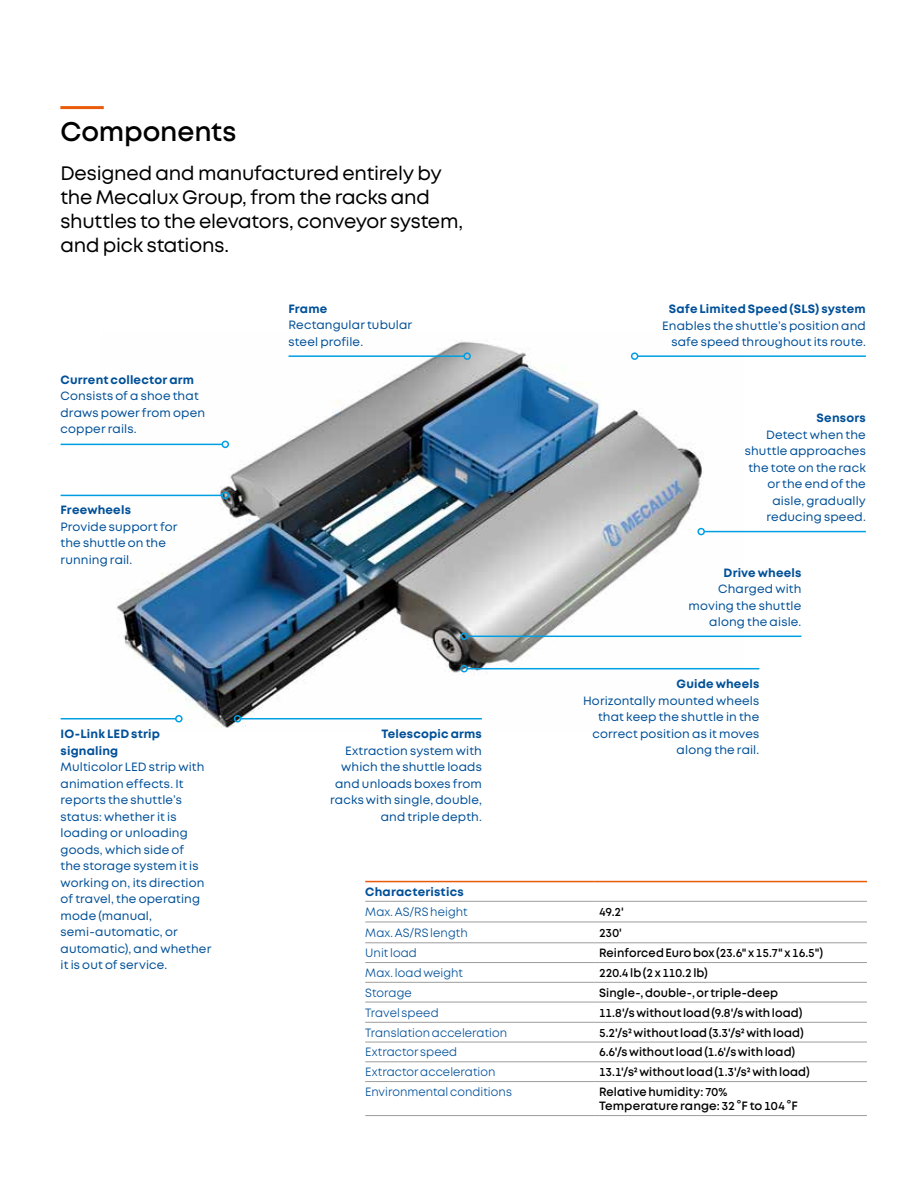
<style>
.page{position:relative;width:918px;height:1188px;background:#fff}
.page>*{position:absolute;margin:0;border:0;box-sizing:border-box;transform-origin:0 0}
.t1{font:600 27px "Mont";letter-spacing:-.005em;color:#000}
.t2{font:19.5px/24px "Mont";letter-spacing:-.01em;color:#000}
.t3{font:12px/16.5px "Mont";letter-spacing:.01em;color:#005098;text-align:right}
.t4{font:600 12px/14.2px "Mont";letter-spacing:.005em;color:#000;scale:.96 1}
.t5{font:12px "Mont";letter-spacing:.005em;color:#005098;scale:.96 1}
.t6{font:700 12px/16.5px "Mont";letter-spacing:.015em;color:#005098}
</style>
<div class="page">
<img style="left:101px;top:340px;width:643px;height:388px">
<hr style="left:288px;top:355px;width:176px;height:2px;background:#009fe3">
<div style="left:463px;top:352px;width:8px;height:8px;border:2px solid #009fe3;border-radius:50%"></div>
<hr style="left:61px;top:718px;width:115px;height:1px;background:#009fe3">
<div style="left:175px;top:715px;width:8px;height:7px;border:2px solid #009fe3;border-radius:50%"></div>
<hr style="left:61px;top:495px;width:161px;height:1px;background:#009fe3">
<div style="left:222px;top:492px;width:7px;height:7px;border:2px solid #009fe3;border-radius:50%"></div>
<hr style="left:61px;top:444px;width:161px;height:1px;background:#009fe3">
<div style="left:222px;top:441px;width:7px;height:7px;border:2px solid #009fe3;border-radius:50%"></div>
<hr style="left:241px;top:718px;width:241px;height:1px;background:#009fe3">
<div style="left:234px;top:715px;width:7px;height:7px;border:2px solid #009fe3;border-radius:50%"></div>
<hr style="left:638px;top:355px;width:228px;height:2px;background:#009fe3">
<div style="left:631px;top:352px;width:7px;height:8px;border:2px solid #009fe3;border-radius:50%"></div>
<hr style="left:467px;top:636px;width:334px;height:1px;background:#009fe3">
<div style="left:460px;top:633px;width:8px;height:7px;border:2px solid #009fe3;border-radius:50%"></div>
<hr style="left:704px;top:531px;width:162px;height:1px;background:#009fe3">
<div style="left:697px;top:528px;width:8px;height:7px;border:2px solid #009fe3;border-radius:50%"></div>
<hr style="left:467px;top:668px;width:292px;height:1px;background:#009fe3">
<div style="left:460px;top:665px;width:8px;height:7px;border:2px solid #009fe3;border-radius:50%"></div>
<hr style="left:365px;top:881px;width:230px;height:1px;background:#ea5b0b">
<hr style="left:595px;top:881px;width:272px;height:1px;background:#ea5b0b">
<hr style="left:365px;top:901px;width:230px;height:1px;background:#9d9d9c">
<hr style="left:595px;top:901px;width:272px;height:1px;background:#9d9d9c">
<hr style="left:365px;top:922px;width:230px;height:1px;background:#9d9d9c">
<hr style="left:595px;top:922px;width:272px;height:1px;background:#9d9d9c">
<hr style="left:365px;top:943px;width:230px;height:1px;background:#9d9d9c">
<hr style="left:595px;top:943px;width:272px;height:1px;background:#9d9d9c">
<hr style="left:365px;top:962px;width:230px;height:1px;background:#9d9d9c">
<hr style="left:595px;top:962px;width:272px;height:1px;background:#9d9d9c">
<hr style="left:365px;top:982px;width:230px;height:1px;background:#9d9d9c">
<hr style="left:595px;top:982px;width:272px;height:1px;background:#9d9d9c">
<hr style="left:365px;top:1002px;width:230px;height:1px;background:#9d9d9c">
<hr style="left:595px;top:1002px;width:272px;height:1px;background:#9d9d9c">
<hr style="left:365px;top:1022px;width:230px;height:1px;background:#9d9d9c">
<hr style="left:595px;top:1022px;width:272px;height:1px;background:#9d9d9c">
<hr style="left:365px;top:1042px;width:230px;height:1px;background:#9d9d9c">
<hr style="left:595px;top:1042px;width:272px;height:1px;background:#9d9d9c">
<hr style="left:365px;top:1062px;width:230px;height:1px;background:#9d9d9c">
<hr style="left:595px;top:1062px;width:272px;height:1px;background:#9d9d9c">
<hr style="left:365px;top:1081px;width:230px;height:1px;background:#9d9d9c">
<hr style="left:595px;top:1081px;width:272px;height:1px;background:#9d9d9c">
<hr style="left:365px;top:1115px;width:230px;height:1px;background:#9d9d9c">
<hr style="left:595px;top:1115px;width:272px;height:1px;background:#9d9d9c">
<hr style="left:60px;top:106px;width:44px;height:3px;background:#ea5b0b">
<h1 class="t1" style="left:60px;top:115px;width:177px">Components</h1>
<h2 class="t2" style="left:60px;top:161px;width:404px">Designed and manufactured entirely by the Mecalux Group, from the racks and shuttles to the elevators, conveyor system, and pick stations.</h2>
<p class="t6" style="left:61px;top:371px;width:135px">Current collector arm</p>
<p class="t3" style="left:61px;top:388px;width:146px;text-align:left">Consists of a shoe that draws power from open copper rails.</p>
<p class="t6" style="left:61px;top:502px;width:72px">Freewheels</p>
<p class="t3" style="left:61px;top:518px;width:118px;text-align:left">Provide support for the shuttle on the running rail.</p>
<p class="t6" style="left:288px;top:300px;width:40px">Frame</p>
<p class="t3" style="left:288px;top:317px;width:125px;text-align:left">Rectangular tubular steel profile.</p>
<p class="t6" style="left:669px;top:301px;width:199px">Safe Limited Speed (SLS) system</p>
<p class="t3" style="left:662px;top:317px;width:205px">Enables the shuttle’s position and safe speed throughout its route.</p>
<p class="t6" style="left:817px;top:410px;width:51px">Sensors</p>
<p class="t3" style="left:745px;top:426px;width:123px">Detect when the shuttle approaches the tote on the rack or the end of the aisle, gradually reducing speed.</p>
<p class="t6" style="left:724px;top:564px;width:79px">Drive wheels</p>
<p class="t3" style="left:689px;top:581px;width:114px">Charged with moving the shuttle along the aisle.</p>
<p class="t6" style="left:61px;top:726px;width:101px">IO-Link LED strip signaling</p>
<p class="t3" style="left:61px;top:759px;width:152px;text-align:left">Multicolor LED strip with animation effects. It reports the shuttle’s status: whether it is loading or unloading goods, which side of<br>the storage system it is working on, its direction of travel, the operating mode (manual, semi-automatic, or automatic), and whether it is out of service.</p>
<p class="t6" style="left:381px;top:726px;width:102px">Telescopic arms</p>
<p class="t3" style="left:330px;top:742px;width:153px">Extraction system with which the shuttle loads and unloads boxes from racks with single, double, and triple depth.</p>
<p class="t6" style="left:677px;top:676px;width:84px">Guide wheels</p>
<p class="t3" style="left:583px;top:692px;width:178px">Horizontally mounted wheels that keep the shuttle in the correct position as it moves along the rail.</p>
<p class="t6" style="left:365px;top:883px;width:100px">Characteristics</p>
<p class="t5" style="left:365px;top:904px;width:108px">Max. AS/RS height</p>
<p class="t4" style="left:599px;top:905px;width:27px">49.2'</p>
<p class="t5" style="left:365px;top:925px;width:108px">Max. AS/RS length</p>
<p class="t4" style="left:599px;top:925px;width:25px">230'</p>
<p class="t5" style="left:365px;top:945px;width:55px">Unit load</p>
<p class="t4" style="left:599px;top:946px;width:235px">Reinforced Euro box (23.6" x 15.7" x 16.5")</p>
<p class="t5" style="left:365px;top:965px;width:103px">Max. load weight</p>
<p class="t4" style="left:599px;top:966px;width:115px">220.4 lb (2 x 110.2 lb)</p>
<p class="t5" style="left:365px;top:985px;width:50px">Storage</p>
<p class="t4" style="left:599px;top:985px;width:188px">Single-, double-, or triple-deep</p>
<p class="t5" style="left:365px;top:1005px;width:78px">Travel speed</p>
<p class="t4" style="left:599px;top:1005px;width:213px">11.8'/s without load (9.8'/s with load)</p>
<p class="t5" style="left:365px;top:1025px;width:149px">Translation acceleration</p>
<p class="t4" style="left:599px;top:1025px;width:215px">5.2'/s2 without load (3.3'/s2 with load)</p>
<p class="t5" style="left:365px;top:1044px;width:97px">Extractor speed</p>
<p class="t4" style="left:599px;top:1045px;width:206px">6.6'/s without load (1.6'/s with load)</p>
<p class="t5" style="left:365px;top:1064px;width:137px">Extractor acceleration</p>
<p class="t4" style="left:599px;top:1065px;width:221px">13.1'/s2 without load (1.3'/s2 with load)</p>
<p class="t5" style="left:365px;top:1084px;width:154px">Environmental conditions</p>
<p class="t4" style="left:599px;top:1085px;width:208px">Relative humidity: 70%<br>Temperature range: 32 °F to 104 °F</p>
</div>
